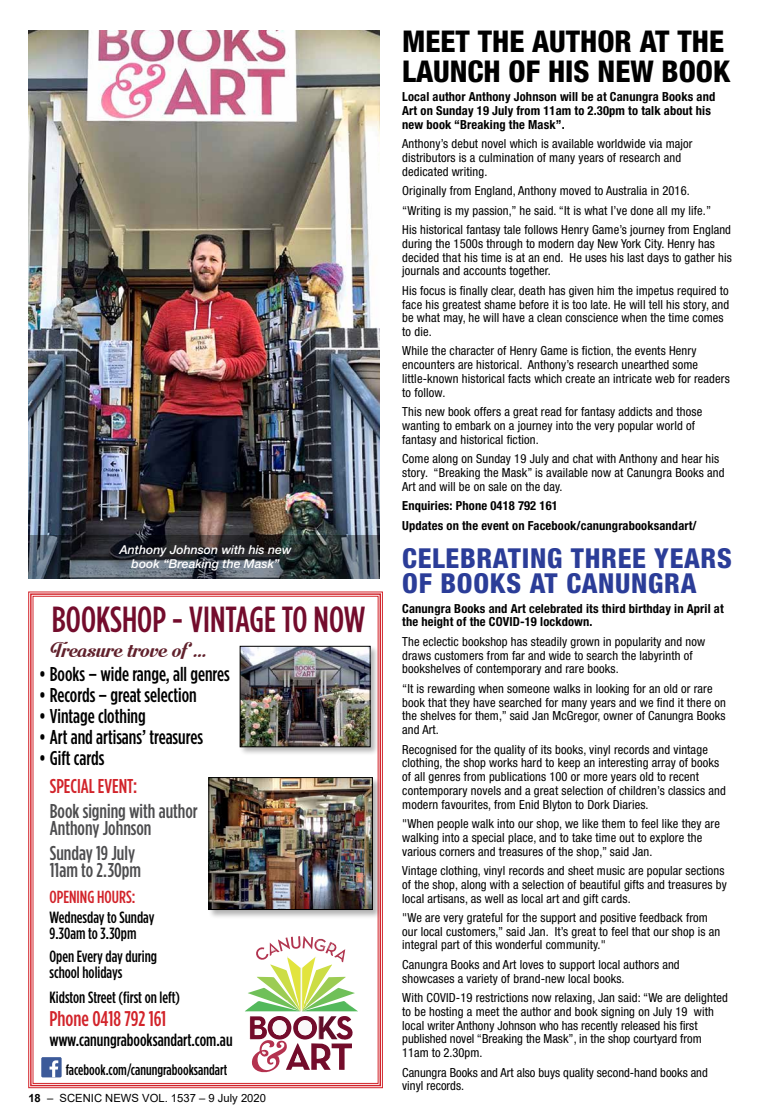
<style>
.page{position:relative;width:762px;height:1117px;background:#fff}
.page>*{position:absolute;margin:0;border:0;box-sizing:border-box;transform-origin:0 0}
.t1{font:500 36.25px "Gotham Condensed";color:#730c2c}
.Paragraph_Style_2{font:800 condensed 30px/30px "Helvetica Neue LT Std";color:#000}
.Paragraph_Style_2-2{font:800 condensed 27.5px/25px "Helvetica Neue LT Std";letter-spacing:.025em;color:#2b3d98}
.t2{font:500 21.25px "Gotham Condensed";color:#d2232a}
.t3{font:500 20px "Gotham Condensed";color:#000}
.t4{font:500 20px/17.5px "Gotham Condensed";color:#4d4d4f}
.t5{font:500 20px/28.1px "Gotham Condensed";color:#d2232a}
.t6{font:500 17.5px "Gotham Condensed";color:#000}
.t7{font:17.5px "Beauford";color:#61212c}
.t8{font:500 17.5px "Gotham Condensed";color:#d2232a}
.t9{font:500 16.25px/16.2px "Gotham Condensed";color:#000}
.t10{font:500 15px "Gotham Condensed";color:#000}
.Paragraph_Style_2-3{font:condensed 12.5px/13.8px "Helvetica Neue LT Std";letter-spacing:.01em;color:#000}
.Paragraph_Style_2-4{font:700 condensed 12.5px/13.8px "Helvetica Neue LT Std";letter-spacing:.01em;color:#000}
.Paragraph_Style_2-5{font:italic 500 12.25px/13.8px "Helvetica Neue LT Std";color:#fff;text-align:center}
.t11{font:11.25px "Arial";color:#000}
.s1{color:#000}
.s2{font-weight:700}
</style>
<div class="page">
<svg style="left:28px;top:591px;width:355px;height:496px"></svg>
<div style="left:208px;top:776px;width:174px;height:142px;background:#000;opacity:.3"></div>
<img style="left:211px;top:779px;width:159px;height:128px">
<div style="left:209px;top:777px;width:163px;height:132px;border:1px solid #000"></div>
<svg style="left:245px;top:935px;width:113px;height:136px"></svg>
<div style="left:239px;top:645px;width:141px;height:111px;background:#000;opacity:.3"></div>
<img style="left:242px;top:648px;width:126px;height:96px">
<div style="left:240px;top:646px;width:130px;height:100px;border:1px solid #000"></div>
<div style="left:42px;top:1057px;width:19px;height:19px;background:#3c5a99"></div>
<svg style="left:50px;top:1060px;width:8px;height:16px"></svg>
<img style="left:28px;top:30px;width:352px;height:505px">
<svg style="left:28px;top:535px;width:352px;height:43px;background:#3c434a"></svg>
<p class="Paragraph_Style_2-5" style="left:120px;top:543px;width:173px">Anthony Johnson with his new book “Breaking the Mask”</p>
<p class="t1" style="left:52px;top:598px;width:315px">BOOKSHOP - VINTAGE TO NOW</p>
<p class="t7" style="left:50px;top:640px;width:159px">Treasure trove of …</p>
<p class="t3" style="left:39px;top:662px;width:192px">• Books – wide range, all genres</p>
<p class="t3" style="left:39px;top:683px;width:159px">• Records – great selection</p>
<p class="t3" style="left:39px;top:704px;width:108px">• Vintage clothing</p>
<p class="t3" style="left:39px;top:725px;width:165px">• Art and artisans’ treasures</p>
<p class="t5" style="left:50px;top:743px;width:89px;text-indent:-11px"><span class="s1">• Gift cards<br></span>SPECIAL EVENT:</p>
<p class="t4" style="left:50px;top:801px;width:149px">Book signing with author<br>Anthony Johnson</p>
<p class="t4" style="left:50px;top:843px;width:93px">Sunday 19 July<br>11am to 2.30pm</p>
<p class="t8" style="left:50px;top:886px;width:87px">OPENING HOURS:</p>
<p class="t9" style="left:50px;top:908px;width:107px">Wednesday to Sunday<br>9.30am to 3.30pm</p>
<p class="t9" style="left:50px;top:948px;width:109px">Open Every day during school holidays</p>
<p class="t9" style="left:50px;top:988px;width:132px">Kidston Street (first on left)</p>
<p class="t2" style="left:50px;top:1006px;width:118px">Phone 0418 792 161</p>
<p class="t6" style="left:50px;top:1029px;width:185px">www.canungrabooksandart.com.au</p>
<p class="t10" style="left:66px;top:1060px;width:163px">facebook.com/canungrabooksandart</p>
<p class="t11" style="left:28px;top:1090px;width:239px"><span class="s2">18</span> – SCENIC NEWS VOL. 1537 – 9 July 2020</p>
<p class="Paragraph_Style_2" style="left:402px;top:26px;width:330px">MEET THE AUTHOR AT THE<br>LAUNCH OF HIS NEW BOOK</p>
<p class="Paragraph_Style_2-4" style="left:402px;top:90px;width:314px">Local author Anthony Johnson will be at Canungra Books and<br>Art on Sunday 19 July from 11am to 2.30pm to talk about his new book “Breaking the Mask”.</p>
<p class="Paragraph_Style_2-3" style="left:402px;top:137px;width:292px">Anthony’s debut novel which is available worldwide via major distributors is a culmination of many years of research and dedicated writing.</p>
<p class="Paragraph_Style_2-3" style="left:402px;top:184px;width:289px">Originally from England, Anthony moved to Australia in 2016.</p>
<p class="Paragraph_Style_2-3" style="left:402px;top:203px;width:310px">“Writing is my passion,” he said. “It is what I’ve done all my life.”</p>
<p class="Paragraph_Style_2-3" style="left:402px;top:222px;width:331px">His historical fantasy tale follows Henry Game’s journey from England during the 1500s through to modern day New York City. Henry has decided that his time is at an end. He uses his last days to gather his journals and accounts together.</p>
<p class="Paragraph_Style_2-3" style="left:402px;top:283px;width:328px">His focus is finally clear, death has given him the impetus required to face his greatest shame before it is too late. He will tell his story, and be what may, he will have a clean conscience when the time comes to die.</p>
<p class="Paragraph_Style_2-3" style="left:402px;top:344px;width:329px">While the character of Henry Game is fiction, the events Henry encounters are historical. Anthony’s research unearthed some little-known historical facts which create an intricate web for readers to follow.</p>
<p class="Paragraph_Style_2-3" style="left:402px;top:404px;width:301px">This new book offers a great read for fantasy addicts and those wanting to embark on a journey into the very popular world of fantasy and historical fiction.</p>
<p class="Paragraph_Style_2-3" style="left:402px;top:451px;width:324px">Come along on Sunday 19 July and chat with Anthony and hear his story. “Breaking the Mask” is available now at Canungra Books and<br>Art and will be on sale on the day.</p>
<p class="Paragraph_Style_2-4" style="left:402px;top:498px;width:157px">Enquiries: Phone 0418 792 161</p>
<p class="Paragraph_Style_2-4" style="left:402px;top:518px;width:296px">Updates on the event on Facebook/canungrabooksandart/</p>
<p class="Paragraph_Style_2-2" style="left:402px;top:545px;width:331px">CELEBRATING THREE YEARS<br>OF BOOKS AT CANUNGRA</p>
<p class="Paragraph_Style_2-4" style="left:402px;top:601px;width:323px">Canungra Books and Art celebrated its third birthday in April at the height of the COVID-19 lockdown.</p>
<p class="Paragraph_Style_2-3" style="left:402px;top:634px;width:305px">The eclectic bookshop has steadily grown in popularity and now draws customers from far and wide to search the labyrinth of bookshelves of contemporary and rare books.</p>
<p class="Paragraph_Style_2-3" style="left:402px;top:681px;width:325px">“It is rewarding when someone walks in looking for an old or rare book that they have searched for many years and we find it there on the shelves for them,” said Jan McGregor, owner of Canungra Books and Art.</p>
<p class="Paragraph_Style_2-3" style="left:402px;top:742px;width:325px">Recognised for the quality of its books, vinyl records and vintage clothing, the shop works hard to keep an interesting array of books of all genres from publications 100 or more years old to recent contemporary novels and a great selection of children’s classics and modern favourites, from Enid Blyton to Dork Diaries.</p>
<p class="Paragraph_Style_2-3" style="left:402px;top:816px;width:319px">"When people walk into our shop, we like them to feel like they are walking into a special place, and to take time out to explore the various corners and treasures of the shop,” said Jan.</p>
<p class="Paragraph_Style_2-3" style="left:402px;top:863px;width:326px">Vintage clothing, vinyl records and sheet music are popular sections of the shop, along with a selection of beautiful gifts and treasures by local artisans, as well as local art and gift cards.</p>
<p class="Paragraph_Style_2-3" style="left:402px;top:910px;width:319px">"We are very grateful for the support and positive feedback from our local customers,” said Jan. It’s great to feel that our shop is an integral part of this wonderful community."</p>
<p class="Paragraph_Style_2-3" style="left:402px;top:957px;width:279px">Canungra Books and Art loves to support local authors and showcases a variety of brand-new local books.</p>
<p class="Paragraph_Style_2-3" style="left:402px;top:990px;width:327px">With COVID-19 restrictions now relaxing, Jan said: “We are delighted to be hosting a meet the author and book signing on July 19 with local writer Anthony Johnson who has recently released his first published novel “Breaking the Mask”, in the shop courtyard from 11am to 2.30pm.</p>
<p class="Paragraph_Style_2-3" style="left:402px;top:1064px;width:307px">Canungra Books and Art also buys quality second-hand books and vinyl records.</p>
</div>
